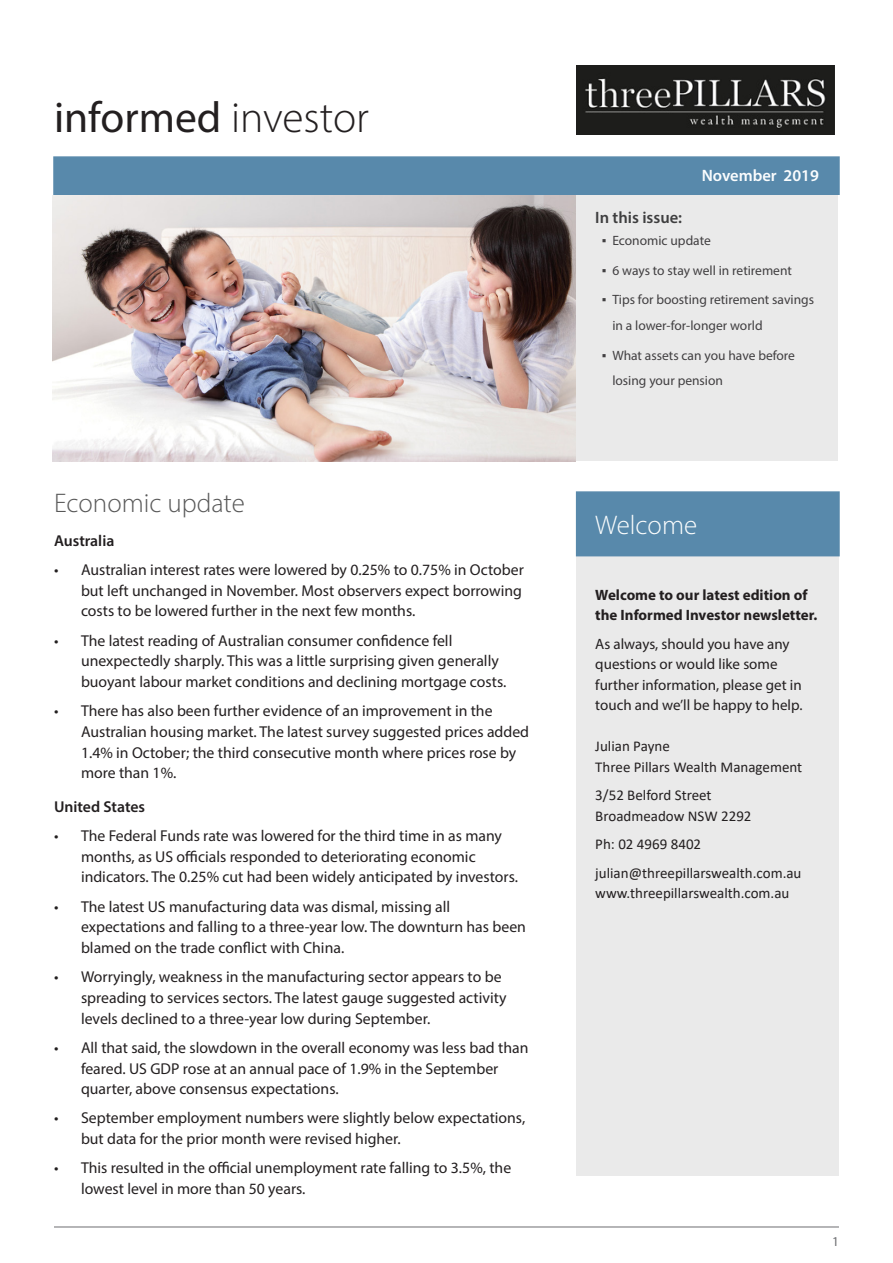
<style>
.page{position:relative;width:893px;height:1263px;background:#fff}
.page>*{position:absolute;margin:0;border:0;box-sizing:border-box;transform-origin:0 0}
.t1{font:43.5px "Myriad Pro";color:#231f20}
.inf_inv_Heading{font:300 27px "Myriad Pro";color:#585858}
.t2{font:300 27px "Myriad Pro";color:#fcfefe}
.t3{font:600 16.5px "Myriad Pro";color:#3e3e3f}
.t4{font:600 16.5px "Myriad Pro";color:#fbfdfe}
.t5{font:15.75px/20.7px "Myriad Pro";color:#231f20}
.Inf_inv_main_para_ju{font:600 15.75px "Myriad Pro";color:#231f20}
.t6{font:15px/20.2px "Calibri";color:#231f20}
.t7{font:15px/20.2px "Myriad Pro";color:#231f20}
.t8{font:700 15px/20.2px "Myriad Pro";color:#231f20}
.t9{font:13.5px/25.5px "Myriad Pro";color:#413f41}
.t10{font:13.5px "Myriad Pro";color:#6c6d70}
.s1{font-weight:300}
.s2{font-family:"Calibri"}
</style>
<div class="page">
<hr style="left:54px;top:1227px;width:785px;height:1px;background:#6c6d70">
<div style="left:574px;top:194px;width:264px;height:267px;background:#eaeaea"></div>
<div style="left:53px;top:156px;width:787px;height:39px;background:#5889ab;border:2px solid #5889ab"></div>
<div style="left:577px;top:529px;width:262px;height:647px;background:#eaeaea"></div>
<div style="left:576px;top:491px;width:264px;height:65px;background:#5889ab;border:2px solid #5889ab"></div>
<img style="left:53px;top:195px;width:523px;height:266px">
<img style="left:577px;top:65px;width:257px;height:69px">
<p class="t1" style="left:54px;top:91px;width:316px">informed <span class="s1">investor</span></p>
<p class="inf_inv_Heading" style="left:54px;top:487px;width:192px">Economic update</p>
<p class="Inf_inv_main_para_ju" style="left:54px;top:530px;width:62px">Australia</p>
<p class="t5" style="left:81px;top:559px;width:444px;text-align:justify;text-indent:-27px">• Australian interest rates were lowered by 0.25% to 0.75% in October but left unchanged in November. Most observers expect borrowing costs to be lowered further in the next few months.</p>
<p class="t5" style="left:81px;top:630px;width:427px;text-indent:-27px">• The latest reading of Australian consumer confidence fell unexpectedly sharply. This was a little surprising given generally buoyant labour market conditions and declining mortgage costs.</p>
<p class="t5" style="left:81px;top:700px;width:450px;text-indent:-27px">• There has also been further evidence of an improvement in the Australian housing market. The latest survey suggested prices added 1.4% in October; the third consecutive month where prices rose by more than 1%.</p>
<p class="Inf_inv_main_para_ju" style="left:54px;top:796px;width:93px">United States</p>
<p class="t5" style="left:81px;top:825px;width:438px;text-indent:-27px">• The Federal Funds rate was lowered for the third time in as many months, as US officials responded to deteriorating economic indicators. The 0.25% cut had been widely anticipated by investors.</p>
<p class="t5" style="left:81px;top:896px;width:446px;text-indent:-27px">• The latest US manufacturing data was dismal, missing all expectations and falling to a three-year low. The downturn has been blamed on the trade conflict with China.</p>
<p class="t5" style="left:81px;top:966px;width:427px;text-indent:-27px">• Worryingly, weakness in the manufacturing sector appears to be spreading to services sectors. The latest gauge suggested activity levels declined to a three-year low during September.</p>
<p class="t5" style="left:81px;top:1037px;width:449px;text-indent:-27px">• All that said, the slowdown in the overall economy was less bad than feared. US GDP rose at an annual pace of 1.9% in the September quarter, above consensus expectations.</p>
<p class="t5" style="left:81px;top:1107px;width:446px;text-indent:-27px">• September employment numbers were slightly below expectations, but data for the prior month were revised higher.</p>
<p class="t5" style="left:81px;top:1157px;width:432px;text-indent:-27px">• This resulted in the official unemployment rate falling to 3.5%, the lowest level in more than 50 years.</p>
<p class="t4" style="left:702px;top:165px;width:119px">November 2019</p>
<p class="t3" style="left:595px;top:207px;width:88px">In this issue:</p>
<p class="t9" style="left:602px;top:227px;width:111px"><span class="s2">▪</span> Economic update</p>
<p class="t9" style="left:602px;top:257px;width:192px"><span class="s2">▪</span> 6 ways to stay well in retirement</p>
<p class="t9" style="left:612px;top:287px;width:203px;text-indent:-11px"><span class="s2">▪</span> Tips for boosting retirement savings in a lower-for-longer world</p>
<p class="t9" style="left:612px;top:342px;width:184px;text-indent:-11px"><span class="s2">▪</span> What assets can you have before losing your pension</p>
<p class="t2" style="left:595px;top:509px;width:103px">Welcome</p>
<p class="t8" style="left:595px;top:584px;width:224px">Welcome to our latest edition of the Informed Investor newsletter.</p>
<p class="t7" style="left:595px;top:634px;width:209px">As always, should you have any questions or would like some further information, please get in touch and we’ll be happy to help.</p>
<p class="t6" style="left:595px;top:736px;width:208px">Julian Payne<br>Three Pillars Wealth Management</p>
<p class="t6" style="left:595px;top:785px;width:158px">3/52 Belford Street<br>Broadmeadow NSW 2292</p>
<p class="t6" style="left:595px;top:834px;width:107px">Ph: 02 4969 8402</p>
<p class="t6" style="left:595px;top:863px;width:208px">julian@threepillarswealth.com.au www.threepillarswealth.com.au</p>
<p class="t10" style="left:832px;top:1233px;width:8px">1</p>
</div>
